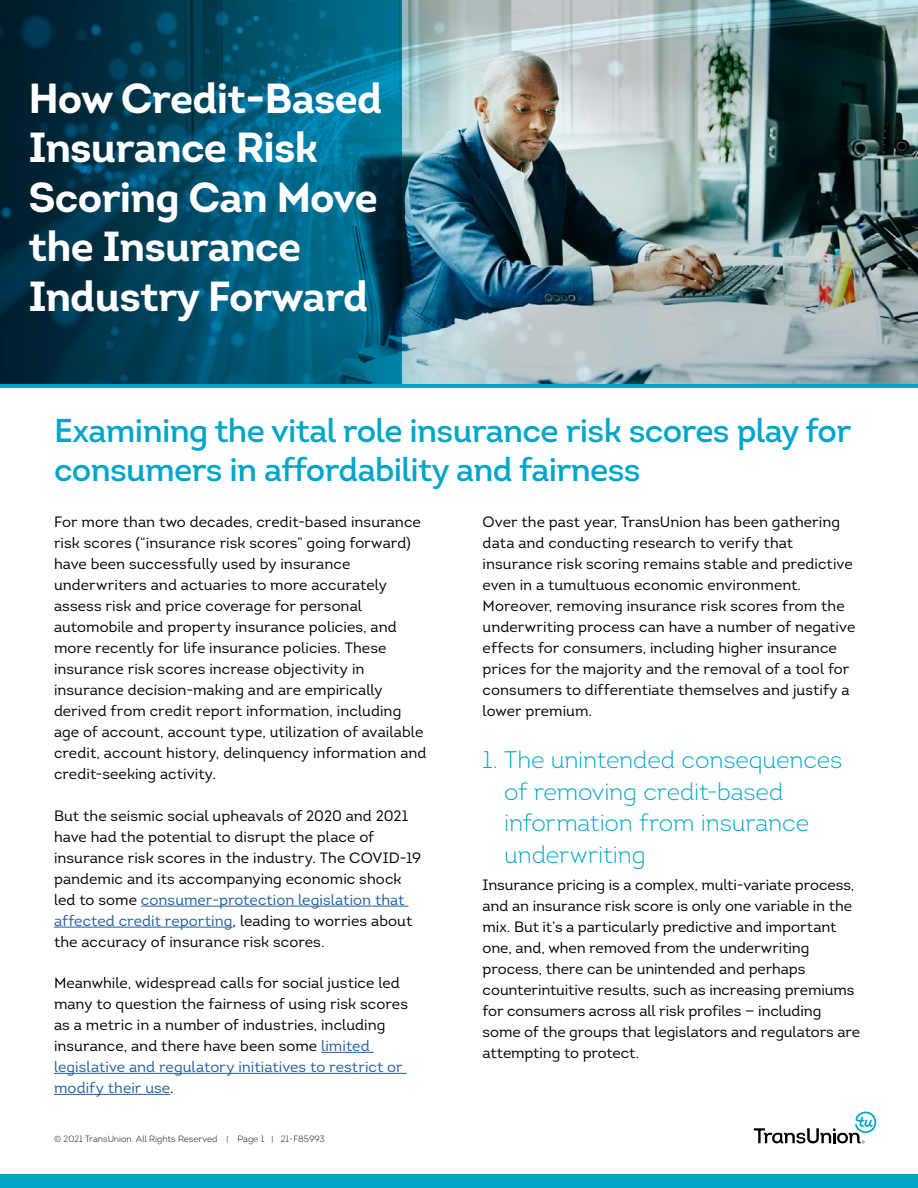
<style>
.page{position:relative;width:918px;height:1188px;background:#fff}
.page>*{position:absolute;margin:0;border:0;box-sizing:border-box;transform-origin:0 0}
.t1{font:700 42px/49.5px "Intro";letter-spacing:-.02em;color:#fff}
.t2{font:600 33px/39px "Intro";letter-spacing:-.02em;color:#00a6ca}
.t3{font:300 24px/31.5px "Intro";letter-spacing:-.01em;color:#00a6ca}
.t4{font:15px/21px "Intro";color:#000}
.t5{font:300 9px "Intro";color:#000}
.s1{color:#215e9e}
</style>
<div class="page">
<img style="left:402px;top:0;width:516px;height:384px">
<svg style="left:0;top:0;width:402px;height:384px;background:#004964"></svg>
<svg style="left:754px;top:1112px;width:122px;height:32px"></svg>
<hr style="left:0;top:384px;width:918px;height:4px;background:#00a6ca">
<hr style="left:141px;top:906px;width:268px;height:1px;background:#215e9e">
<hr style="left:54px;top:927px;width:179px;height:1px;background:#215e9e">
<hr style="left:321px;top:1052px;width:53px;height:1px;background:#215e9e">
<hr style="left:54px;top:1073px;width:353px;height:1px;background:#215e9e">
<hr style="left:54px;top:1094px;width:116px;height:1px;background:#215e9e">
<div style="left:0;top:1174px;width:918px;height:14px;background:#00a6ca"></div>
<h1 class="t1" style="left:28px;top:73px;width:356px">How Credit-Based<br>Insurance Risk<br>Scoring Can Move the Insurance<br>Industry Forward</h1>
<h2 class="t2" style="left:54px;top:411px;width:799px">Examining the vital role insurance risk scores play for consumers in affordability and fairness</h2>
<p class="t4" style="left:54px;top:512px;width:374px">For more than two decades, credit-based insurance risk scores (“insurance risk scores” going forward) have been successfully used by insurance underwriters and actuaries to more accurately assess risk and price coverage for personal automobile and property insurance policies, and more recently for life insurance policies. These insurance risk scores increase objectivity in insurance decision-making and are empirically derived from credit report information, including age of account, account type, utilization of available credit, account history, delinquency information and credit-seeking activity.</p>
<p class="t4" style="left:54px;top:805px;width:368px">But the seismic social upheavals of 2020 and 2021 have had the potential to disrupt the place of insurance risk scores in the industry. The COVID-19 pandemic and its accompanying economic shock led to some <span class="s1">consumer-protection legislation that affected credit reporting</span>, leading to worries about the accuracy of insurance risk scores.</p>
<p class="t4" style="left:54px;top:972px;width:355px">Meanwhile, widespread calls for social justice led many to question the fairness of using risk scores as a metric in a number of industries, including insurance, and there have been some <span class="s1">limited legislative and regulatory initiatives to restrict or modify their use</span>.</p>
<p class="t4" style="left:483px;top:512px;width:374px">Over the past year, TransUnion has been gathering data and conducting research to verify that insurance risk scoring remains stable and predictive even in a tumultuous economic environment.<br>Moreover, removing insurance risk scores from the underwriting process can have a number of negative effects for consumers, including higher insurance prices for the majority and the removal of a tool for consumers to differentiate themselves and justify a lower premium.</p>
<h3 class="t3" style="left:504px;top:744px;width:340px;text-indent:-22px">1. The unintended consequences of removing credit-based information from insurance underwriting</h3>
<p class="t4" style="left:483px;top:875px;width:379px">Insurance pricing is a complex, multi-variate process, and an insurance risk score is only one variable in the mix. But it’s a particularly predictive and important one, and, when removed from the underwriting process, there can be unintended and perhaps counterintuitive results, such as increasing premiums for consumers across all risk profiles — including some of the groups that legislators and regulators are attempting to protect.</p>
<p class="t5" style="left:54px;top:1134px;width:272px">© 2021 TransUnion. All Rights Reserved | Page 1 | 21-F85993</p>
</div>
